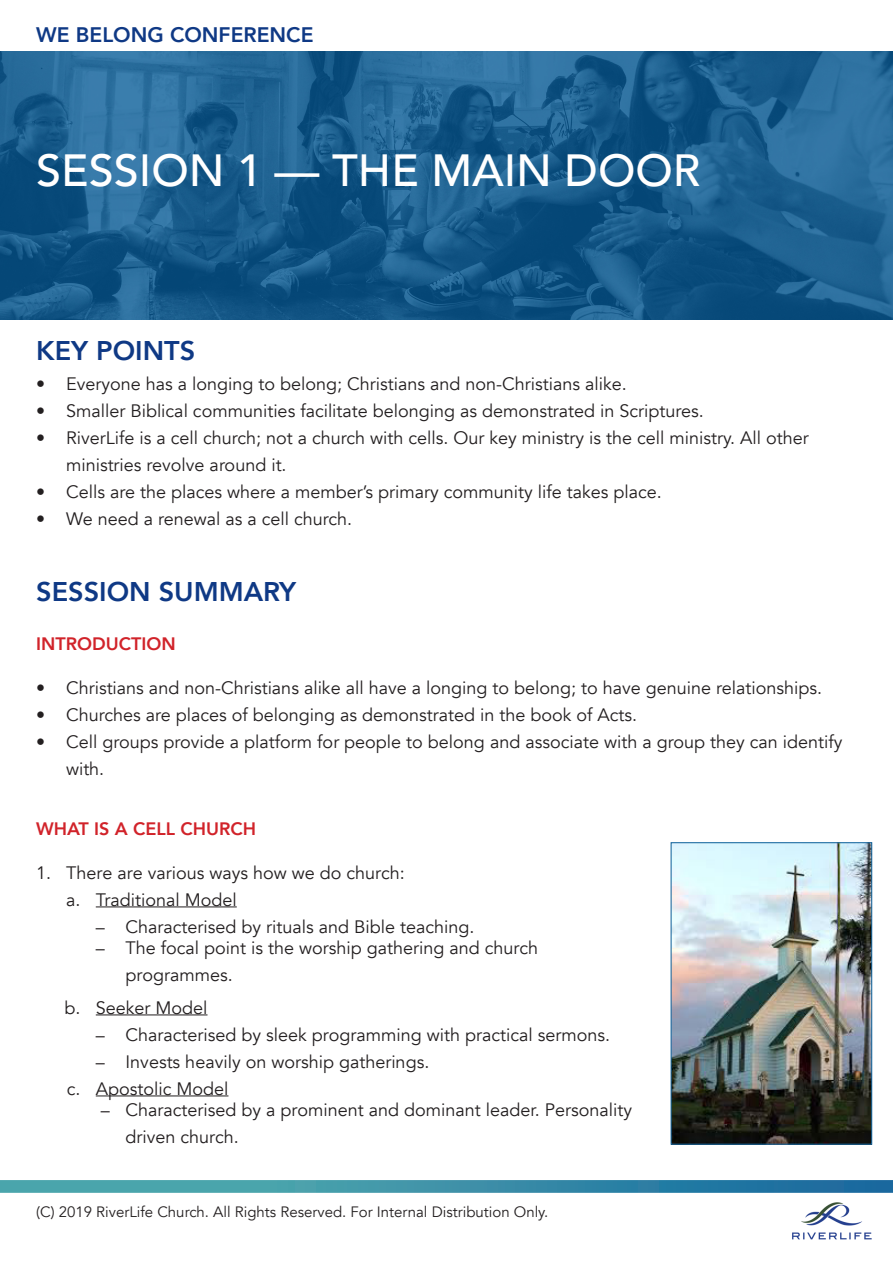
<style>
.page{position:relative;width:893px;height:1263px;background:#fff}
.page>*{position:absolute;margin:0;border:0;box-sizing:border-box;transform-origin:0 0}
.t1{font:500 45px "Avenir";color:#fff}
.t2{font:800 27px "Avenir";color:#0f3985}
.t3{font:800 21px "Avenir";color:#0f3985}
.t4{font:18px/27px "Avenir";color:#231f20}
.Summary_Header_1{font:800 18px "Avenir";color:#d1232a}
.t5{font:15px "Avenir";color:#231f20}
</style>
<div class="page">
<img style="left:0;top:51px;width:893px;height:268px">
<img style="left:792px;top:1202px;width:80px;height:38px">
<svg style="left:0;top:1180px;width:893px;height:13px;background:#3c90a8"></svg>
<img style="left:673px;top:844px;width:197px;height:299px">
<div style="left:671px;top:842px;width:201px;height:303px;border:1px solid #1a689e"></div>
<hr style="left:96px;top:906px;width:141px;height:1px;background:#231f20">
<hr style="left:96px;top:1014px;width:111px;height:1px;background:#231f20">
<hr style="left:96px;top:1095px;width:132px;height:1px;background:#231f20">
<p class="t3" style="left:36px;top:19px;width:279px">WE BELONG CONFERENCE</p>
<p class="t1" style="left:36px;top:131px;width:666px">SESSION 1 — THE MAIN DOOR</p>
<p class="t2" style="left:36px;top:329px;width:160px">KEY POINTS</p>
<p class="t4" style="left:36px;top:371px;width:592px">• Everyone has a longing to belong; Christians and non-Christians alike.</p>
<p class="t4" style="left:36px;top:398px;width:669px">• Smaller Biblical communities facilitate belonging as demonstrated in Scriptures.</p>
<p class="t4" style="left:66px;top:425px;width:744px;text-indent:-30px">• RiverLife is a cell church; not a church with cells. Our key ministry is the cell ministry. All other ministries revolve around it.</p>
<p class="t4" style="left:36px;top:479px;width:627px">• Cells are the places where a member’s primary community life takes place.</p>
<p class="t4" style="left:36px;top:506px;width:317px">• We need a renewal as a cell church.</p>
<p class="t2" style="left:36px;top:570px;width:261px">SESSION SUMMARY</p>
<p class="Summary_Header_1" style="left:36px;top:629px;width:141px">INTRODUCTION</p>
<p class="t4" style="left:36px;top:674px;width:787px">• Christians and non-Christians alike all have a longing to belong; to have genuine relationships.</p>
<p class="t4" style="left:36px;top:701px;width:602px">• Churches are places of belonging as demonstrated in the book of Acts.</p>
<p class="t4" style="left:66px;top:728px;width:778px;text-indent:-30px">• Cell groups provide a platform for people to belong and associate with a group they can identify with.</p>
<p class="Summary_Header_1" style="left:36px;top:814px;width:221px">WHAT IS A CELL CHURCH</p>
<p class="t4" style="left:66px;top:859px;width:340px;text-indent:-30px">1. There are various ways how we do church: a. Traditional Model</p>
<p class="t4" style="left:96px;top:913px;width:380px">– Characterised by rituals and Bible teaching.</p>
<p class="t4" style="left:126px;top:935px;width:414px;text-indent:-30px">– The focal point is the worship gathering and church programmes.</p>
<p class="t4" style="left:64px;top:994px;width:145px">b. Seeker Model</p>
<p class="t4" style="left:96px;top:1021px;width:516px">– Characterised by sleek programming with practical sermons.</p>
<p class="t4" style="left:67px;top:1048px;width:364px;text-indent:29px">– Invests heavily on worship gatherings. c. Apostolic Model</p>
<p class="t4" style="left:126px;top:1097px;width:508px;text-indent:-25px">– Characterised by a prominent and dominant leader. Personality driven church.</p>
<p class="t5" style="left:36px;top:1203px;width:514px">(C) 2019 RiverLife Church. All Rights Reserved. For Internal Distribution Only.</p>
</div>
